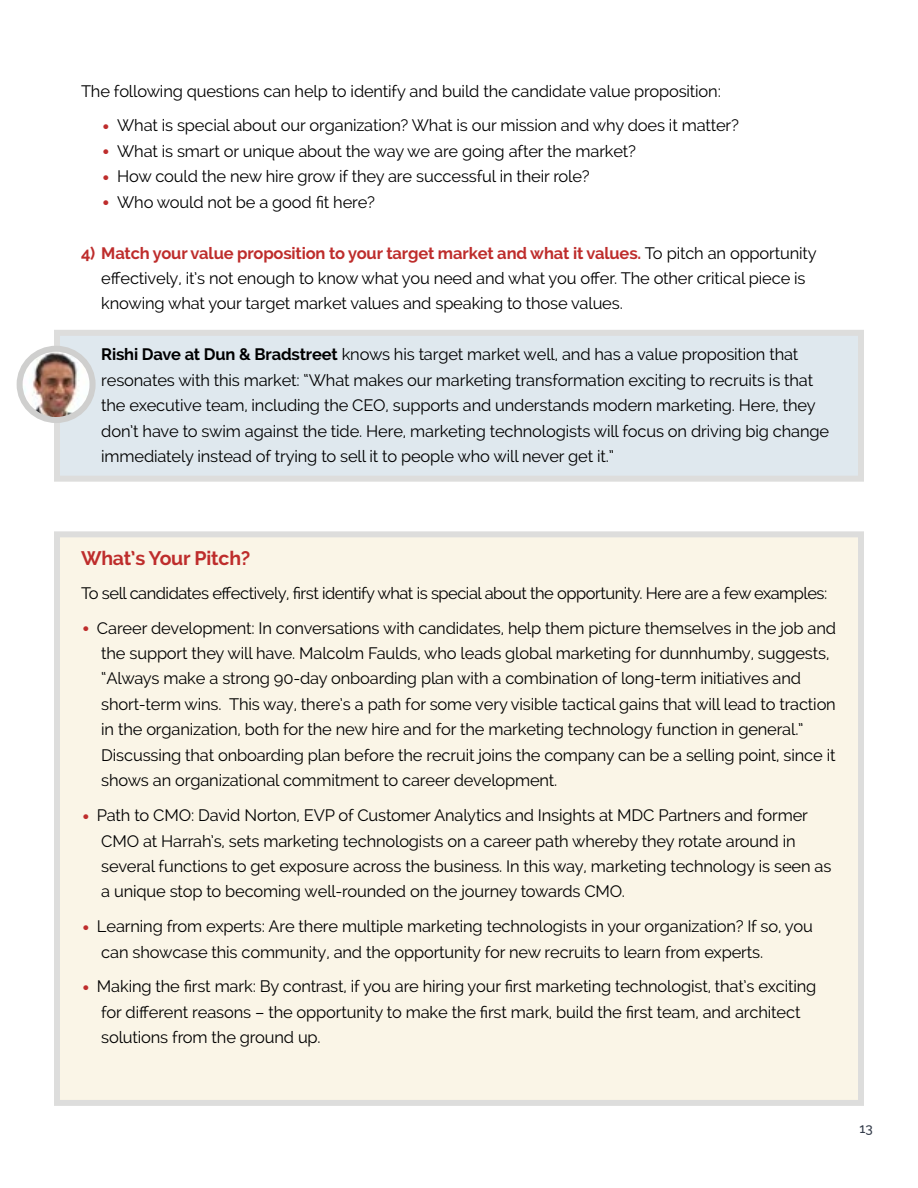
<style>
.page{position:relative;width:918px;height:1188px;background:#fff}
.page>*{position:absolute;margin:0;border:0;box-sizing:border-box;transform-origin:0 0}
.t1{font:700 19.5px "Raleway";letter-spacing:-.01em;color:#be2d2c}
.t2{font:16.5px/25.5px "Raleway";letter-spacing:-.01em;color:#000}
.t3{font:16.5px "Raleway";letter-spacing:-.03em;color:#000}
.t4{font:500 13.5px "Raleway";color:#333b4a}
.s1{font-size:27px;color:#be2d2c}
.s2{font-weight:700;color:#be2d2c}
.s3{font-weight:700}
</style>
<div class="page">
<div style="left:54px;top:330px;width:810px;height:152px;background:#dfe8ee;border:6px solid #cfcfce"></div>
<div style="left:54px;top:531px;width:810px;height:575px;background:#faf5e7;border:6px solid #cfcfce"></div>
<img style="left:21px;top:350px;width:68px;height:69px">
<div style="left:17px;top:346px;width:79px;height:77px;border:6px solid #cfcfce;border-radius:50%"></div>
<p class="t2" style="left:81px;top:78px;width:641px">The following questions can help to identify and build the candidate value proposition:</p>
<p class="t2" style="left:101px;top:112px;width:639px"><span class="s1">•</span> What is special about our organization? What is our mission and why does it matter?</p>
<p class="t2" style="left:101px;top:138px;width:536px"><span class="s1">•</span> What is smart or unique about the way we are going after the market?</p>
<p class="t2" style="left:101px;top:163px;width:490px"><span class="s1">•</span> How could the new hire grow if they are successful in their role?</p>
<p class="t2" style="left:101px;top:189px;width:275px"><span class="s1">•</span> Who would not be a good fit here?</p>
<p class="t2" style="left:101px;top:240px;width:717px;text-indent:-20px"><span class="s2">4) Match your value proposition to your target market and what it values.</span> To pitch an opportunity effectively, it’s not enough to know what you need and what you offer. The other critical piece is knowing what your target market values and speaking to those values.</p>
<p class="t2" style="left:101px;top:342px;width:729px"><span class="s3">Rishi Dave at Dun &amp; Bradstreet</span> knows his target market well, and has a value proposition that resonates with this market: “What makes our marketing transformation exciting to recruits is that the executive team, including the CEO, supports and understands modern marketing. Here, they don’t have to swim against the tide. Here, marketing technologists will focus on driving big change immediately instead of trying to sell it to people who will never get it.”</p>
<p class="t1" style="left:81px;top:547px;width:171px">What’s Your Pitch?</p>
<p class="t3" style="left:81px;top:584px;width:748px">To sell candidates effectively, first identify what is special about the opportunity. Here are a few examples:</p>
<p class="t2" style="left:101px;top:615px;width:736px;text-indent:-20px"><span class="s1">•</span> Career development: In conversations with candidates, help them picture themselves in the job and the support they will have. Malcolm Faulds, who leads global marketing for dunnhumby, suggests, “Always make a strong 90-day onboarding plan with a combination of long-term initiatives and short-term wins. This way, there’s a path for some very visible tactical gains that will lead to traction in the organization, both for the new hire and for the marketing technology function in general.” Discussing that onboarding plan before the recruit joins the company can be a selling point, since it shows an organizational commitment to career development.</p>
<p class="t2" style="left:101px;top:802px;width:732px;text-indent:-20px"><span class="s1">•</span> Path to CMO: David Norton, EVP of Customer Analytics and Insights at MDC Partners and former CMO at Harrah’s, sets marketing technologists on a career path whereby they rotate around in several functions to get exposure across the business. In this way, marketing technology is seen as a unique stop to becoming well-rounded on the journey towards CMO.</p>
<p class="t2" style="left:101px;top:913px;width:713px;text-indent:-20px"><span class="s1">•</span> Learning from experts: Are there multiple marketing technologists in your organization? If so, you can showcase this community, and the opportunity for new recruits to learn from experts.</p>
<p class="t2" style="left:101px;top:973px;width:717px;text-indent:-20px"><span class="s1">•</span> Making the first mark: By contrast, if you are hiring your first marketing technologist, that’s exciting for different reasons – the opportunity to make the first mark, build the first team, and architect solutions from the ground up.</p>
<p class="t4" style="left:860px;top:1121px;width:15px">13</p>
</div>
